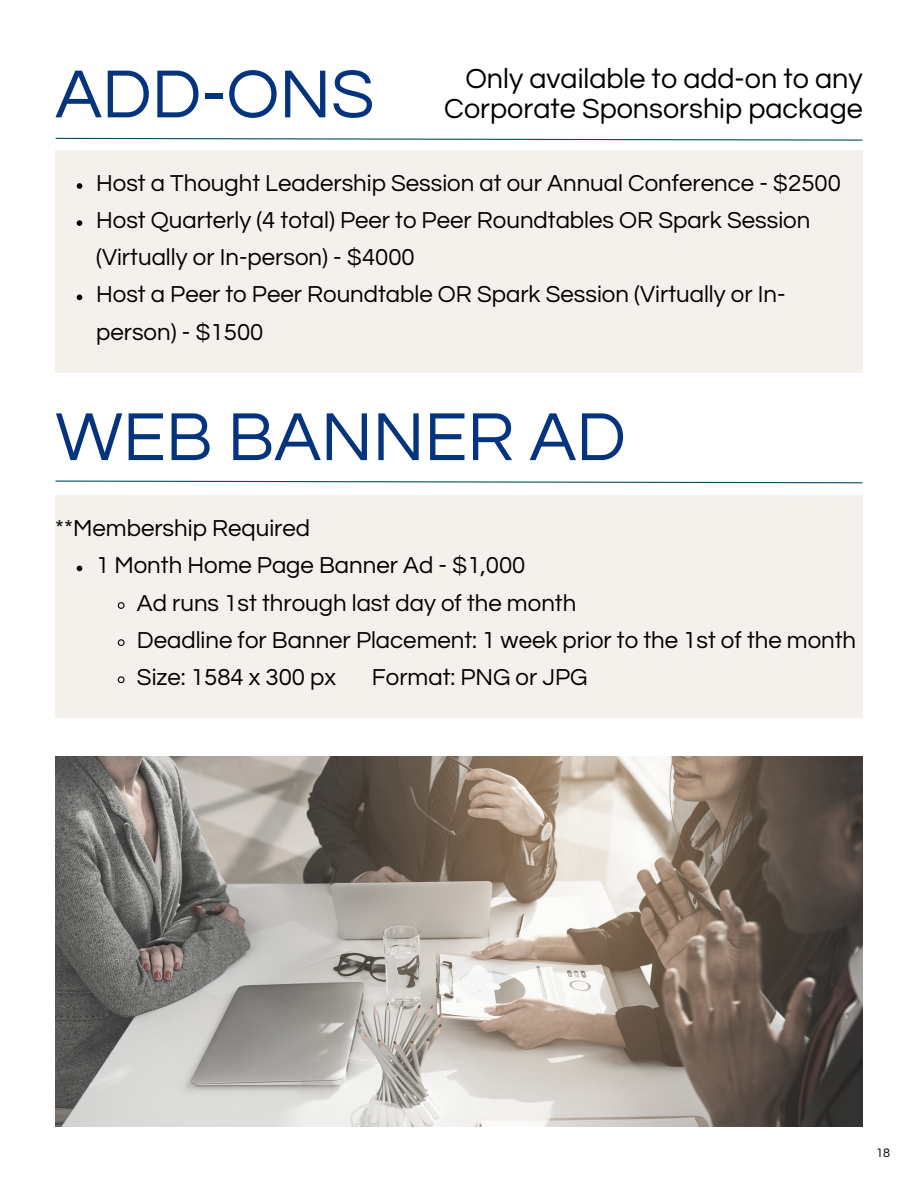
<style>
.page{position:relative;width:918px;height:1188px;background:#fff}
.page>*{position:absolute;margin:0;border:0;box-sizing:border-box;transform-origin:0 0}
.t1{font:70.5px "Questrial";color:#05347e}
.t2{font:28.8px "Questrial";color:#000}
.t3{font:24px/37.2px "Questrial";color:#000}
.t4{font:12.75px "Questrial";color:#000}
</style>
<div class="page">
<div style="left:55px;top:150px;width:807px;height:222px;background:#f4f0ec"></div>
<svg style="left:77px;top:183px;width:5px;height:6px"></svg>
<svg style="left:77px;top:220px;width:5px;height:6px"></svg>
<svg style="left:77px;top:295px;width:5px;height:5px"></svg>
<svg style="left:55px;top:137px;width:808px;height:4px"></svg>
<div style="left:55px;top:495px;width:807px;height:223px;background:#f4f0ec"></div>
<svg style="left:77px;top:566px;width:5px;height:5px"></svg>
<svg style="left:117px;top:602px;width:8px;height:7px"></svg>
<svg style="left:117px;top:639px;width:8px;height:7px"></svg>
<svg style="left:117px;top:676px;width:8px;height:8px"></svg>
<svg style="left:55px;top:480px;width:808px;height:4px"></svg>
<img style="left:55px;top:756px;width:808px;height:370px">
<p class="t1" style="left:55px;top:60px;width:321px">ADD-ONS</p>
<p class="t2" style="left:465px;top:64px;width:399px">Only available to add-on to any</p>
<p class="t2" style="left:444px;top:95px;width:420px">Corporate Sponsorship package</p>
<p class="t3" style="left:96px;top:165px;width:746px">Host a Thought Leadership Session at our Annual Conference - $2500</p>
<p class="t3" style="left:96px;top:202px;width:716px">Host Quarterly (4 total) Peer to Peer Roundtables OR Spark Session (Virtually or In-person) - $4000</p>
<p class="t3" style="left:96px;top:277px;width:691px">Host a Peer to Peer Roundtable OR Spark Session (Virtually or In&shy;person) - $1500</p>
<p class="t1" style="left:55px;top:402px;width:572px">WEB BANNER AD</p>
<p class="t3" style="left:55px;top:510px;width:256px">**Membership Required</p>
<p class="t3" style="left:96px;top:548px;width:431px">1 Month Home Page Banner Ad - $1,000</p>
<p class="t3" style="left:137px;top:585px;width:441px">Ad runs 1st through last day of the month</p>
<p class="t3" style="left:137px;top:622px;width:721px">Deadline for Banner Placement: 1 week prior to the 1st of the month</p>
<p class="t3" style="left:137px;top:659px;width:201px">Size: 1584 x 300 px</p>
<p class="t3" style="left:372px;top:659px;width:217px">Format: PNG or JPG</p>
<p class="t4" style="left:876px;top:1146px;width:15px">18</p>
</div>
